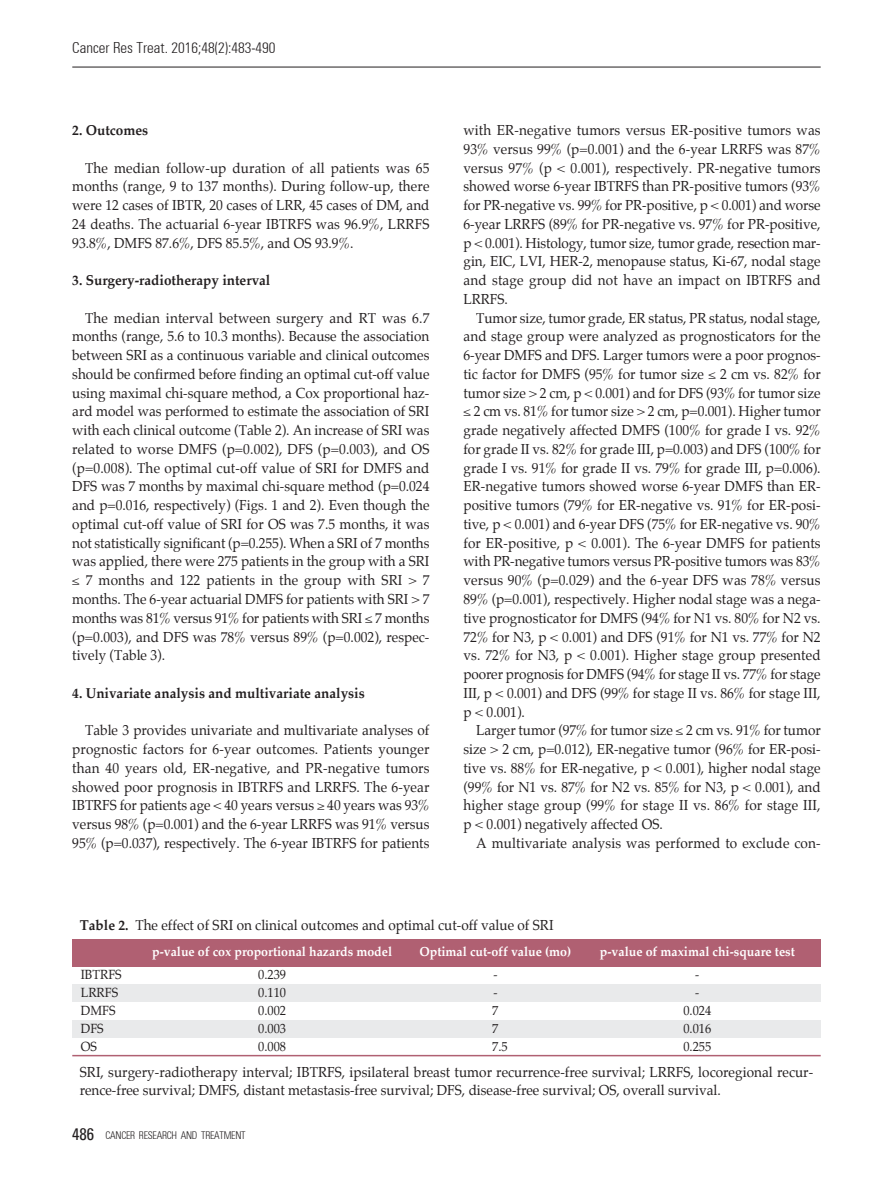
<style>
.page{position:relative;width:893px;height:1191px;background:#fff}
.page>*{position:absolute;margin:0;border:0;box-sizing:border-box;transform-origin:0 0}
.t1{font:300 condensed 15px "Univers";color:#231f20}
.t2{font:14.25px/18.8px "Palatino";color:#231f20;text-align:justify;scale:.95 1}
.t3{font:700 14.25px "Palatino";color:#231f20;scale:.95 1}
.t4{font:700 13.05px "Palatino";color:#fff;scale:.95 1}
.t5{font:13.05px "Palatino";color:#231f20;scale:.95 1}
.t6{font:300 condensed 10.5px "Univers";letter-spacing:-.025em;color:#231f20;scale:.95 1}
.s1{font-weight:700}
.s2{font-weight:400;font-size:16.5px}
</style>
<div class="page">
<hr style="left:72px;top:67px;width:749px;height:1px;background:#231f20">
<div style="left:72px;top:939px;width:749px;height:27px;background:#b06072"></div>
<div style="left:72px;top:984px;width:749px;height:17px;background:#e9eaeb"></div>
<div style="left:72px;top:1020px;width:749px;height:17px;background:#e9eaeb"></div>
<hr style="left:72px;top:1054px;width:749px;height:2px;background:#b06072">
<p class="t1" style="left:72px;top:39px;width:205px">Cancer Res Treat. 2016;48(2):483-490</p>
<p class="t3" style="left:72px;top:123px;width:81px">2. Outcomes</p>
<p class="t2" style="left:72px;top:159px;width:377px;text-indent:13px">The median follow-up duration of all patients was 65 months (range, 9 to 137 months). During follow-up, there were 12 cases of IBTR, 20 cases of LRR, 45 cases of DM, and 24 deaths. The actuarial 6-year IBTRFS was 96.9%, LRRFS 93.8%, DMFS 87.6%, DFS 85.5%, and OS 93.9%.</p>
<p class="t3" style="left:72px;top:273px;width:210px">3. Surgery-radiotherapy interval</p>
<p class="t2" style="left:72px;top:309px;width:377px;text-indent:13px">The median interval between surgery and RT was 6.7 months (range, 5.6 to 10.3 months). Because the association between SRI as a continuous variable and clinical outcomes should be confirmed before finding an optimal cut-off value using maximal chi-square method, a Cox proportional haz&shy;ard model was performed to estimate the association of SRI with each clinical outcome (Table 2). An increase of SRI was related to worse DMFS (p=0.002), DFS (p=0.003), and OS (p=0.008). The optimal cut-off value of SRI for DMFS and DFS was 7 months by maximal chi-square method (p=0.024 and p=0.016, respectively) (Figs. 1 and 2). Even though the optimal cut-off value of SRI for OS was 7.5 months, it was not statistically significant (p=0.255). When a SRI of 7 months was applied, there were 275 patients in the group with a SRI " 7 months and 122 patients in the group with SRI &gt; 7 months. The 6-year actuarial DMFS for patients with SRI &gt; 7 months was 81% versus 91% for patients with SRI " 7 months (p=0.003), and DFS was 78% versus 89% (p=0.002), respec&shy;tively (Table 3).</p>
<p class="t3" style="left:72px;top:686px;width:309px">4. Univariate analysis and multivariate analysis</p>
<p class="t2" style="left:72px;top:722px;width:377px;text-indent:13px">Table 3 provides univariate and multivariate analyses of prognostic factors for 6-year outcomes. Patients younger than 40 years old, ER-negative, and PR-negative tumors showed poor prognosis in IBTRFS and LRRFS. The 6-year IBTRFS for patients age &lt; 40 years versus ! 40 years was 93% versus 98% (p=0.001) and the 6-year LRRFS was 91% versus 95% (p=0.037), respectively. The 6-year IBTRFS for patients</p>
<p class="t2" style="left:463px;top:122px;width:377px">with ER-negative tumors versus ER-positive tumors was 93% versus 99% (p=0.001) and the 6-year LRRFS was 87% versus 97% (p &lt; 0.001), respectively. PR-negative tumors showed worse 6-year IBTRFS than PR-positive tumors (93% for PR-negative vs. 99% for PR-positive, p &lt; 0.001) and worse 6-year LRRFS (89% for PR-negative vs. 97% for PR-positive, p &lt; 0.001). Histology, tumor size, tumor grade, resection mar&shy;gin, EIC, LVI, HER-2, menopause status, Ki-67, nodal stage and stage group did not have an impact on IBTRFS and LRRFS.</p>
<p class="t2" style="left:463px;top:309px;width:377px;text-indent:13px">Tumor size, tumor grade, ER status, PR status, nodal stage, and stage group were analyzed as prognosticators for the 6-year DMFS and DFS. Larger tumors were a poor prognos&shy;tic factor for DMFS (95% for tumor size " 2 cm vs. 82% for tumor size &gt; 2 cm, p &lt; 0.001) and for DFS (93% for tumor size " 2 cm vs. 81% for tumor size &gt; 2 cm, p=0.001). Higher tumor grade negatively affected DMFS (100% for grade I vs. 92% for grade II vs. 82% for grade III, p=0.003) and DFS (100% for grade I vs. 91% for grade II vs. 79% for grade III, p=0.006).<br>ER-negative tumors showed worse 6-year DMFS than ER&shy;positive tumors (79% for ER-negative vs. 91% for ER-posi&shy;tive, p &lt; 0.001) and 6-year DFS (75% for ER-negative vs. 90% for ER-positive, p &lt; 0.001). The 6-year DMFS for patients with PR-negative tumors versus PR-positive tumors was 83% versus 90% (p=0.029) and the 6-year DFS was 78% versus 89% (p=0.001), respectively. Higher nodal stage was a nega&shy;tive prognosticator for DMFS (94% for N1 vs. 80% for N2 vs.<br>72% for N3, p &lt; 0.001) and DFS (91% for N1 vs. 77% for N2 vs. 72% for N3, p &lt; 0.001). Higher stage group presented poorer prognosis for DMFS (94% for stage II vs. 77% for stage III, p &lt; 0.001) and DFS (99% for stage II vs. 86% for stage III, p &lt; 0.001).</p>
<p class="t2" style="left:463px;top:722px;width:377px;text-indent:13px">Larger tumor (97% for tumor size " 2 cm vs. 91% for tumor size &gt; 2 cm, p=0.012), ER-negative tumor (96% for ER-posi&shy;tive vs. 88% for ER-negative, p &lt; 0.001), higher nodal stage (99% for N1 vs. 87% for N2 vs. 85% for N3, p &lt; 0.001), and higher stage group (99% for stage II vs. 86% for stage III, p &lt; 0.001) negatively affected OS.</p>
<p class="t2" style="left:476px;top:834px;width:364px">A multivariate analysis was performed to exclude con-</p>
<p class="t2" style="left:80px;top:917px;width:500px"><span class="s1">Table 2.</span> The effect of SRI on clinical outcomes and optimal cut-off value of SRI</p>
<p class="t4" style="left:152px;top:945px;width:254px">p-value of cox proportional hazards model</p>
<p class="t4" style="left:419px;top:945px;width:161px">Optimal cut-off value (mo)</p>
<p class="t4" style="left:600px;top:945px;width:207px">p-value of maximal chi-square test</p>
<p class="t5" style="left:81px;top:968px;width:45px">IBTRFS</p>
<p class="t5" style="left:258px;top:968px;width:31px">0.239</p>
<p class="t5" style="left:493px;top:968px;width:6px">-</p>
<p class="t5" style="left:695px;top:968px;width:6px">-</p>
<p class="t5" style="left:81px;top:986px;width:41px">LRRFS</p>
<p class="t5" style="left:258px;top:986px;width:31px">0.110</p>
<p class="t5" style="left:493px;top:986px;width:6px">-</p>
<p class="t5" style="left:695px;top:986px;width:6px">-</p>
<p class="t5" style="left:81px;top:1004px;width:38px">DMFS</p>
<p class="t5" style="left:258px;top:1004px;width:31px">0.002</p>
<p class="t5" style="left:492px;top:1004px;width:8px">7</p>
<p class="t5" style="left:683px;top:1004px;width:31px">0.024</p>
<p class="t5" style="left:81px;top:1022px;width:26px">DFS</p>
<p class="t5" style="left:258px;top:1022px;width:31px">0.003</p>
<p class="t5" style="left:492px;top:1022px;width:8px">7</p>
<p class="t5" style="left:683px;top:1022px;width:31px">0.016</p>
<p class="t5" style="left:81px;top:1040px;width:19px">OS</p>
<p class="t5" style="left:258px;top:1040px;width:31px">0.008</p>
<p class="t5" style="left:492px;top:1040px;width:18px">7.5</p>
<p class="t5" style="left:683px;top:1040px;width:31px">0.255</p>
<p class="t2" style="left:80px;top:1063px;width:773px">SRI, surgery-radiotherapy interval; IBTRFS, ipsilateral breast tumor recurrence-free survival; LRRFS, locoregional recur&shy;rence-free survival; DMFS, distant metastasis-free survival; DFS, disease-free survival; OS, overall survival.</p>
<p class="t6" style="left:72px;top:1129px;width:184px"><span class="s2">486</span> CANCER RESEARCH AND TREATMENT</p>
</div>
